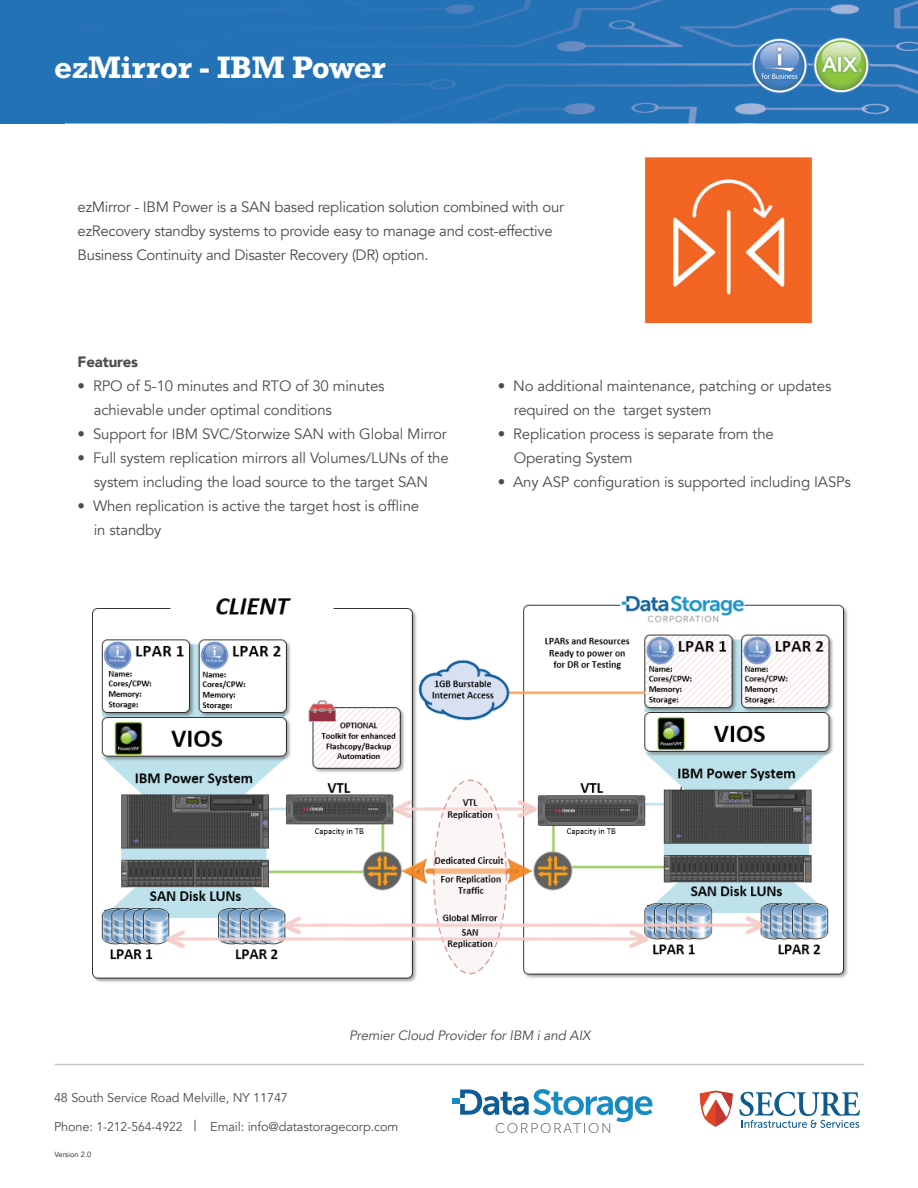
<style>
.page{position:relative;width:918px;height:1188px;background:#fff}
.page>*{position:absolute;margin:0;border:0;box-sizing:border-box;transform-origin:0 0}
.t1{font:700 31.5px "Rockwell";letter-spacing:-.01em;color:#fff}
.t2{font:700 25.5px "Rockwell";letter-spacing:-.01em;color:#fff}
.t3{font:15px/24px "Avenir";letter-spacing:-.01em;color:#4b4c4d}
.t4{font:900 15px "Avenir";letter-spacing:-.01em;color:#4b4c4d}
.t5{font:italic 13.5px "Avenir";letter-spacing:-.01em;color:#4b4c4d}
.t6{font:12.75px "Avenir";letter-spacing:-.01em;color:#4b4c4d}
.t7{font:7.5px "Avenir";color:#231f20}
.s1{font-size:15px}
</style>
<div class="page">
<div style="left:0;top:0;width:918px;height:124px;background:#2372b5"></div>
<img style="left:66px;top:0;width:852px;height:124px">
<img style="left:812px;top:36px;width:58px;height:59px">
<img style="left:751px;top:37px;width:57px;height:58px">
<hr style="left:54px;top:1064px;width:810px;height:1px;background:#c7c8ca">
<svg style="left:739px;top:1092px;width:121px;height:36px"></svg>
<svg style="left:700px;top:1091px;width:33px;height:36px"></svg>
<div style="left:452px;top:1099px;width:8px;height:5px;background:#188cc2"></div>
<svg style="left:460px;top:1089px;width:193px;height:44px"></svg>
<img style="left:645px;top:157px;width:167px;height:167px">
<img style="left:92px;top:595px;width:756px;height:388px">
<h1 class="t1" style="left:54px;top:49px;width:333px">ezMirror - IBM Power</h1>
<h2 class="t2" style="left:66px;top:61px;width:407px">Data Protection Services: ezVault</h2>
<p class="t3" style="left:78px;top:195px;width:488px">ezMirror - IBM Power is a SAN based replication solution combined with our ezRecovery standby systems to provide easy to manage and cost-effective<br>Business Continuity and Disaster Recovery (DR) option.</p>
<p class="t4" style="left:78px;top:349px;width:62px">Features</p>
<p class="t3" style="left:94px;top:374px;width:292px;text-indent:-16px">• RPO of 5-10 minutes and RTO of 30 minutes achievable under optimal conditions</p>
<p class="t3" style="left:78px;top:422px;width:371px">• Support for IBM SVC/Storwize SAN with Global Mirror</p>
<p class="t3" style="left:78px;top:446px;width:373px;text-align:center">• Full system replication mirrors all Volumes/LUNs of the system including the load source to the target SAN</p>
<p class="t3" style="left:94px;top:494px;width:327px;text-indent:-16px">• When replication is active the target host is offline in standby</p>
<p class="t3" style="left:514px;top:374px;width:319px;text-indent:-16px">• No additional maintenance, patching or updates required on the target system</p>
<p class="t3" style="left:514px;top:422px;width:262px;text-indent:-16px">• Replication process is separate from the<br>Operating System</p>
<p class="t3" style="left:498px;top:470px;width:355px">• Any ASP configuration is supported including IASPs</p>
<p class="t5" style="left:349px;top:1027px;width:243px">Premier Cloud Provider for IBM i and AIX</p>
<p class="t6" style="left:54px;top:1090px;width:236px">48 South Service Road Melville, NY 11747</p>
<p class="t6" style="left:54px;top:1119px;width:346px">Phone: 1-212-564-4922 <span class="s1">|</span> Email: info@datastoragecorp.com</p>
<p class="t7" style="left:54px;top:1150px;width:38px">Version 2.0</p>
</div>
